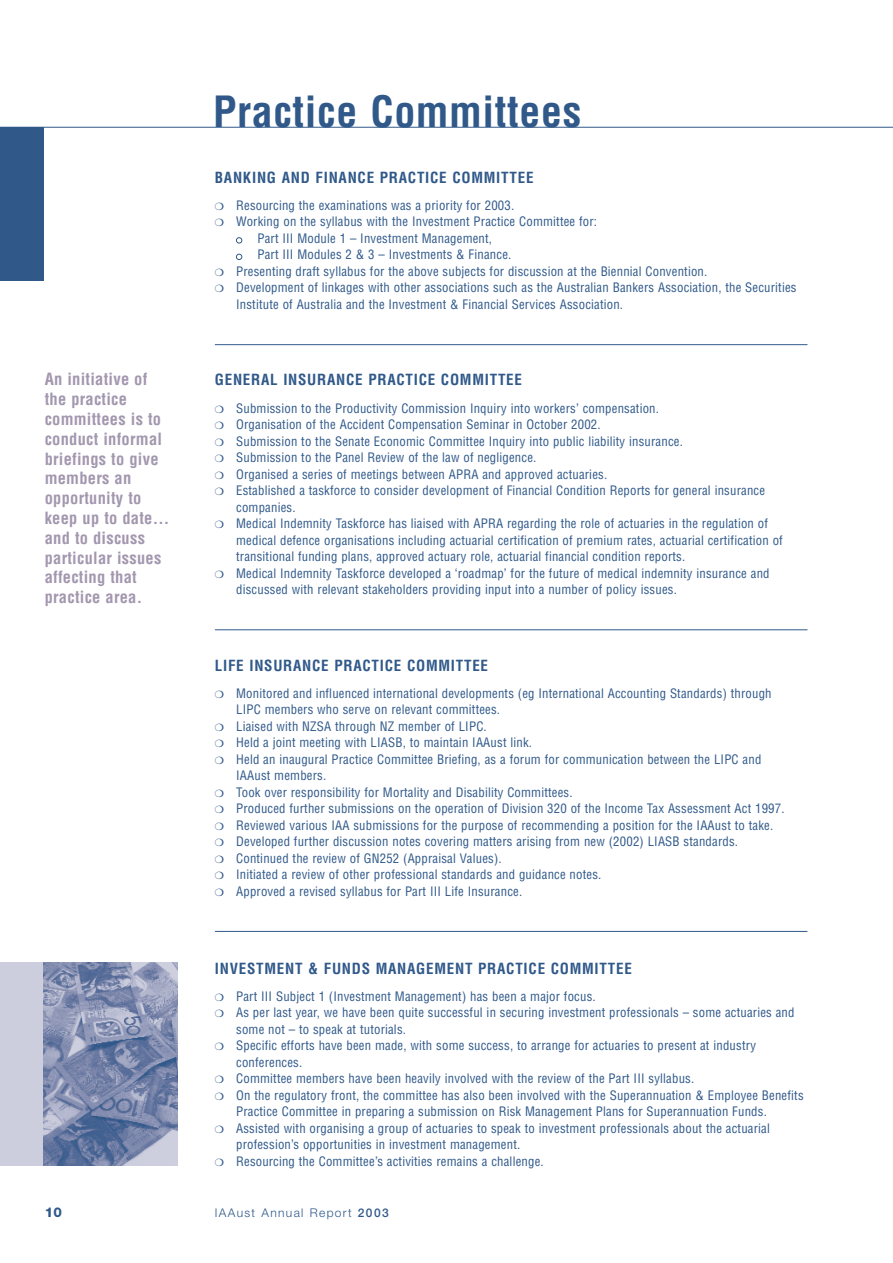
<style>
.page{position:relative;width:893px;height:1263px;background:#fff}
.page>*{position:absolute;margin:0;border:0;box-sizing:border-box;transform-origin:0 0}
.t1{font:700 condensed 42px "Helvetica";letter-spacing:.015em;color:#30598a}
.t2{font:700 condensed 16.5px/19.8px "Helvetica";letter-spacing:.015em;color:#a397af}
.t3{font:700 condensed 15px "Helvetica";letter-spacing:.05em;color:#30598a}
.t4{font:800 13.5px "Helvetica Neue";color:#30598a}
.t5{font:condensed 12.75px/16.5px "Helvetica";letter-spacing:.015em;color:#30598a}
.t6{font:300 12px "Helvetica Neue";letter-spacing:.11em;color:#30598a}
.s1{color:#fff}
.s2{font-weight:500}
</style>
<div class="page">
<hr style="left:0;top:127px;width:892px;height:1px;background:#30598a">
<div style="left:0;top:128px;width:43px;height:153px;background:#30598a"></div>
<div style="left:0;top:962px;width:173px;height:204px;background:#cccedd"></div>
<img style="left:43px;top:962px;width:134px;height:204px">
<hr style="left:215px;top:344px;width:592px;height:1px;background:#30598a">
<hr style="left:215px;top:630px;width:592px;height:1px;background:#30598a">
<hr style="left:215px;top:931px;width:592px;height:1px;background:#30598a">
<h1 class="t1" style="left:213px;top:95px;width:370px">Practice Committees</h1>
<p class="t2" style="left:45px;top:371px;width:126px">An initiative of the practice committees is to conduct informal briefings to give members an opportunity to keep up to date… and to discuss particular issues affecting that practice area.</p>
<p class="t3" style="left:215px;top:172px;width:320px">BANKING AND FINANCE PRACTICE COMMITTEE</p>
<p class="t5" style="left:215px;top:198px;width:384px">❍ Resourcing the examinations was a priority for 2003.<br>❍ Working on the syllabus with the Investment Practice Committee for:</p>
<p class="t5" style="left:236px;top:231px;width:257px"><span class="s1">●</span> Part III Module 1 – Investment Management,</p>
<p class="t5" style="left:236px;top:248px;width:277px"><span class="s1">●</span> Part III Modules 2 &amp; 3 – Investments &amp; Finance.</p>
<p class="t5" style="left:215px;top:264px;width:494px">❍ Presenting draft syllabus for the above subjects for discussion at the Biennial Convention.</p>
<p class="t5" style="left:215px;top:281px;width:583px">❍ Development of linkages with other associations such as the Australian Bankers Association, the Securities</p>
<p class="t5" style="left:236px;top:297px;width:388px">Institute of Australia and the Investment &amp; Financial Services Association.</p>
<p class="t3" style="left:215px;top:374px;width:308px">GENERAL INSURANCE PRACTICE COMMITTEE</p>
<p class="t5" style="left:215px;top:401px;width:445px">❍ Submission to the Productivity Commission Inquiry into workers’ compensation.</p>
<p class="t5" style="left:215px;top:417px;width:387px">❍ Organisation of the Accident Compensation Seminar in October 2002.</p>
<p class="t5" style="left:215px;top:434px;width:469px">❍ Submission to the Senate Economic Committee Inquiry into public liability insurance.</p>
<p class="t5" style="left:215px;top:450px;width:323px">❍ Submission to the Panel Review of the law of negligence.</p>
<p class="t5" style="left:215px;top:467px;width:394px">❍ Organised a series of meetings between APRA and approved actuaries.</p>
<p class="t5" style="left:215px;top:483px;width:551px">❍ Established a taskforce to consider development of Financial Condition Reports for general insurance</p>
<p class="t5" style="left:236px;top:500px;width:61px">companies.</p>
<p class="t5" style="left:215px;top:516px;width:554px">❍ Medical Indemnity Taskforce has liaised with APRA regarding the role of actuaries in the regulation of</p>
<p class="t5" style="left:236px;top:533px;width:548px">medical defence organisations including actuarial certification of premium rates, actuarial certification of</p>
<p class="t5" style="left:236px;top:549px;width:450px">transitional funding plans, approved actuary role, actuarial financial condition reports.</p>
<p class="t5" style="left:215px;top:566px;width:556px">❍ Medical Indemnity Taskforce developed a ‘roadmap’ for the future of medical indemnity insurance and</p>
<p class="t5" style="left:236px;top:582px;width:442px">discussed with relevant stakeholders providing input into a number of policy issues.</p>
<p class="t3" style="left:215px;top:659px;width:275px">LIFE INSURANCE PRACTICE COMMITTEE</p>
<p class="t5" style="left:215px;top:686px;width:558px">❍ Monitored and influenced international developments (eg International Accounting Standards) through</p>
<p class="t5" style="left:236px;top:702px;width:265px">LIPC members who serve on relevant committees.</p>
<p class="t5" style="left:215px;top:719px;width:273px">❍ Liaised with NZSA through NZ member of LIPC.</p>
<p class="t5" style="left:215px;top:735px;width:319px">❍ Held a joint meeting with LIASB, to maintain IAAust link.</p>
<p class="t5" style="left:215px;top:752px;width:548px">❍ Held an inaugural Practice Committee Briefing, as a forum for communication between the LIPC and</p>
<p class="t5" style="left:236px;top:768px;width:92px">IAAust members.</p>
<p class="t5" style="left:215px;top:785px;width:359px">❍ Took over responsibility for Mortality and Disability Committees.</p>
<p class="t5" style="left:215px;top:801px;width:571px">❍ Produced further submissions on the operation of Division 320 of the Income Tax Assessment Act 1997.</p>
<p class="t5" style="left:215px;top:818px;width:560px">❍ Reviewed various IAA submissions for the purpose of recommending a position for the IAAust to take.</p>
<p class="t5" style="left:215px;top:834px;width:524px">❍ Developed further discussion notes covering matters arising from new (2002) LIASB standards.</p>
<p class="t5" style="left:215px;top:851px;width:288px">❍ Continued the review of GN252 (Appraisal Values).</p>
<p class="t5" style="left:215px;top:867px;width:388px">❍ Initiated a review of other professional standards and guidance notes.</p>
<p class="t5" style="left:215px;top:884px;width:309px">❍ Approved a revised syllabus for Part III Life Insurance.</p>
<p class="t3" style="left:215px;top:962px;width:418px">INVESTMENT &amp; FUNDS MANAGEMENT PRACTICE COMMITTEE</p>
<p class="t5" style="left:215px;top:989px;width:382px">❍ Part III Subject 1 (Investment Management) has been a major focus.</p>
<p class="t5" style="left:215px;top:1006px;width:581px">❍ As per last year, we have been quite successful in securing investment professionals – some actuaries and</p>
<p class="t5" style="left:236px;top:1022px;width:171px">some not – to speak at tutorials.</p>
<p class="t5" style="left:215px;top:1039px;width:542px">❍ Specific efforts have been made, with some success, to arrange for actuaries to present at industry</p>
<p class="t5" style="left:236px;top:1055px;width:68px">conferences.</p>
<p class="t5" style="left:215px;top:1072px;width:481px">❍ Committee members have been heavily involved with the review of the Part III syllabus.</p>
<p class="t5" style="left:215px;top:1088px;width:590px">❍ On the regulatory front, the committee has also been involved with the Superannuation &amp; Employee Benefits</p>
<p class="t5" style="left:236px;top:1105px;width:532px">Practice Committee in preparing a submission on Risk Management Plans for Superannuation Funds.</p>
<p class="t5" style="left:215px;top:1121px;width:556px">❍ Assisted with organising a group of actuaries to speak to investment professionals about the actuarial</p>
<p class="t5" style="left:236px;top:1138px;width:285px">profession’s opportunities in investment management.</p>
<p class="t5" style="left:215px;top:1154px;width:330px">❍ Resourcing the Committee’s activities remains a challenge.</p>
<p class="t4" style="left:45px;top:1208px;width:19px">10</p>
<p class="t6" style="left:215px;top:1208px;width:175px">IAAust Annual Report <span class="s2">2003</span></p>
</div>
